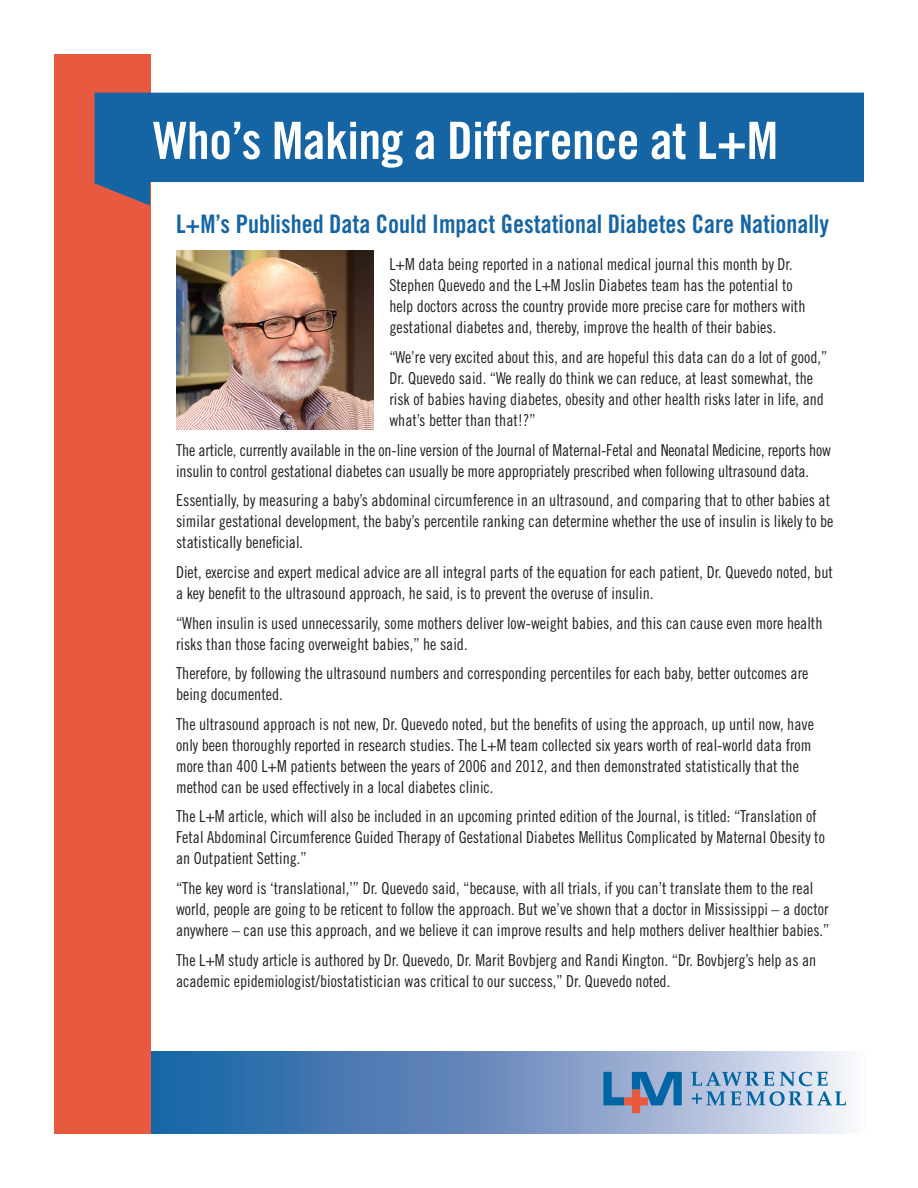
<style>
.page{position:relative;width:918px;height:1188px;background:#fff}
.page>*{position:absolute;margin:0;border:0;box-sizing:border-box;transform-origin:0 0}
.t1{font:51.45px "Trade Gothic Bold Cond Twenty";letter-spacing:-.01em;color:#fff}
.t2{font:25.5px "Trade Gothic Bold Cond Twenty";color:#1565a5}
.t3{font:16.5px/21px "Trade Gothic Cond Eighteen";color:#231f20}
</style>
<div class="page">
<svg style="left:150px;top:1051px;width:699px;height:83px;background:#6b91c0"></svg>
<div style="left:54px;top:54px;width:96px;height:1080px;background:#e85a3f"></div>
<svg style="left:691px;top:1072px;width:155px;height:34px;background:#9ebcd9"></svg>
<svg style="left:603px;top:1072px;width:79px;height:41px;background:#6488b1"></svg>
<img style="left:176px;top:251px;width:197px;height:178px">
<svg style="left:94px;top:93px;width:770px;height:113px;fill:#1565a5"></svg>
<p class="t1" style="left:153px;top:109px;width:627px">Who’s Making a Difference at L+M</p>
<p class="t2" style="left:176px;top:208px;width:655px">L+M’s Published Data Could Impact Gestational Diabetes Care Nationally</p>
<p class="t3" style="left:389px;top:254px;width:418px">L+M data being reported in a national medical journal this month by Dr.<br>Stephen Quevedo and the L+M Joslin Diabetes team has the potential to help doctors across the country provide more precise care for mothers with gestational diabetes and, thereby, improve the health of their babies.</p>
<p class="t3" style="left:389px;top:346px;width:439px">“We’re very excited about this, and are hopeful this data can do a lot of good,” Dr. Quevedo said. “We really do think we can reduce, at least somewhat, the risk of babies having diabetes, obesity and other health risks later in life, and what’s better than that!?”</p>
<p class="t3" style="left:176px;top:439px;width:657px">The article, currently available in the on-line version of the Journal of Maternal-Fetal and Neonatal Medicine, reports how insulin to control gestational diabetes can usually be more appropriately prescribed when following ultrasound data.</p>
<p class="t3" style="left:176px;top:490px;width:659px">Essentially, by measuring a baby’s abdominal circumference in an ultrasound, and comparing that to other babies at similar gestational development, the baby’s percentile ranking can determine whether the use of insulin is likely to be statistically beneficial.</p>
<p class="t3" style="left:176px;top:561px;width:658px">Diet, exercise and expert medical advice are all integral parts of the equation for each patient, Dr. Quevedo noted, but a key benefit to the ultrasound approach, he said, is to prevent the overuse of insulin.</p>
<p class="t3" style="left:176px;top:612px;width:648px">“When insulin is used unnecessarily, some mothers deliver low-weight babies, and this can cause even more health risks than those facing overweight babies,” he said.</p>
<p class="t3" style="left:176px;top:663px;width:634px">Therefore, by following the ultrasound numbers and corresponding percentiles for each baby, better outcomes are being documented.</p>
<p class="t3" style="left:176px;top:713px;width:639px">The ultrasound approach is not new, Dr. Quevedo noted, but the benefits of using the approach, up until now, have only been thoroughly reported in research studies. The L+M team collected six years worth of real-world data from more than 400 L+M patients between the years of 2006 and 2012, and then demonstrated statistically that the method can be used effectively in a local diabetes clinic.</p>
<p class="t3" style="left:176px;top:806px;width:650px">The L+M article, which will also be included in an upcoming printed edition of the Journal, is titled: “Translation of<br>Fetal Abdominal Circumference Guided Therapy of Gestational Diabetes Mellitus Complicated by Maternal Obesity to an Outpatient Setting.”</p>
<p class="t3" style="left:176px;top:878px;width:655px">“The key word is ‘translational,’” Dr. Quevedo said, “because, with all trials, if you can’t translate them to the real world, people are going to be reticent to follow the approach. But we’ve shown that a doctor in Mississippi – a doctor anywhere – can use this approach, and we believe it can improve results and help mothers deliver healthier babies.”</p>
<p class="t3" style="left:176px;top:949px;width:642px">The L+M study article is authored by Dr. Quevedo, Dr. Marit Bovbjerg and Randi Kington. “Dr. Bovbjerg’s help as an academic epidemiologist/biostatistician was critical to our success,” Dr. Quevedo noted.</p>
</div>
